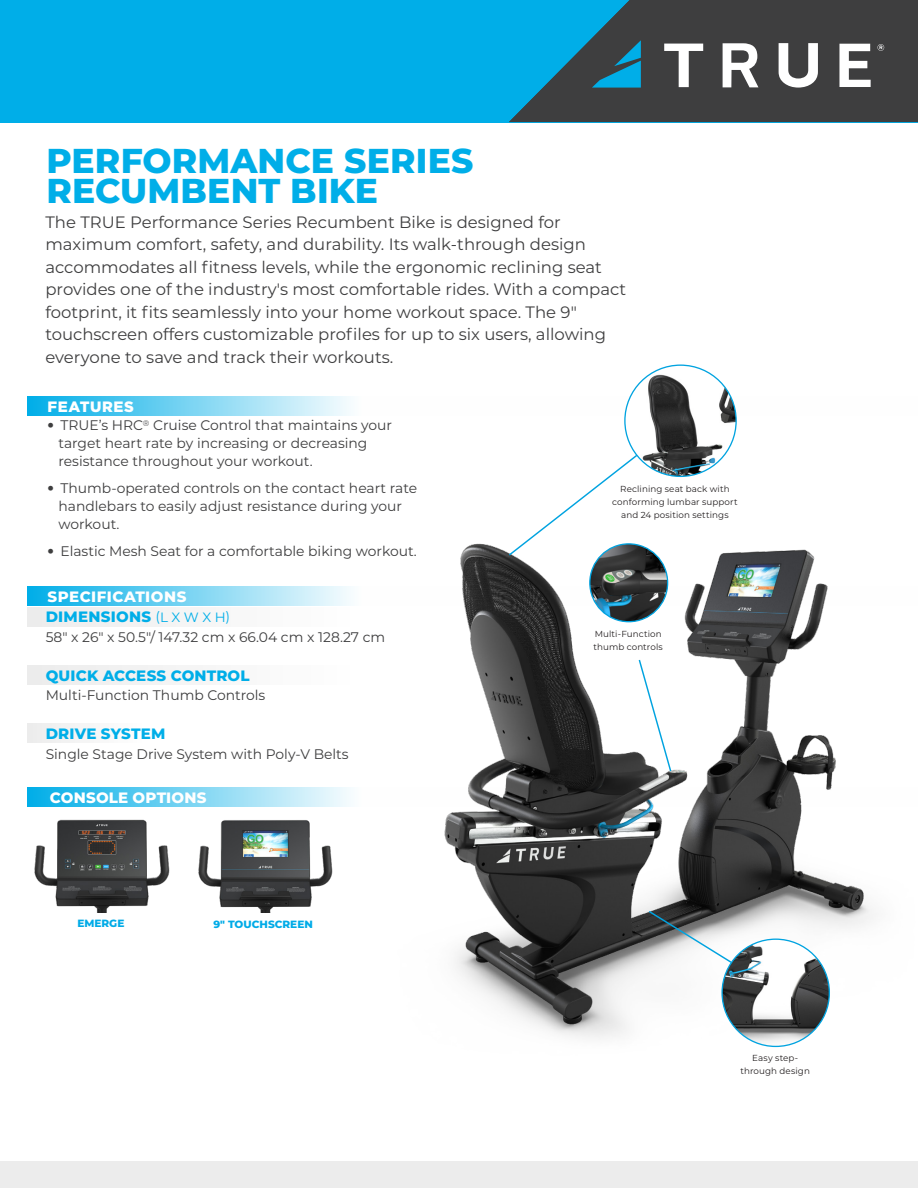
<style>
.page{position:relative;width:918px;height:1188px;background:#fff}
.page>*{position:absolute;margin:0;border:0;box-sizing:border-box;transform-origin:0 0}
.t1{font:800 34.5px "Montserrat";letter-spacing:.005em;color:#00aee8}
.t2{font:16.5px/22.5px "Montserrat";color:#3e3e3f}
.t3{font:800 15px "Montserrat";letter-spacing:.015em;color:#00aee8}
.Force{font:800 15px "Montserrat";letter-spacing:.02em;color:#fff}
.Force-2{font:900 15px "Gotham";letter-spacing:.04em;color:#fff}
.t4{font:13.8px "Montserrat";color:#3e3e3f}
.t5{font:800 10.5px "Montserrat";color:#00abe7}
.t6{font:8.7px/12.9px "Montserrat";letter-spacing:.015em;color:#231f20;text-align:center}
.s1{font-family:"Abel"}
.s2{font-weight:400;font-size:13.5px}
</style>
<div class="page">
<svg style="left:27px;top:787px;width:323px;height:20px;background:#79d4f2"></svg>
<svg style="left:27px;top:396px;width:710px;height:20px"></svg>
<div style="left:27px;top:607px;width:891px;height:19px;background:#f7f7f7"></div>
<svg style="left:27px;top:586px;width:323px;height:20px;background:#79d4f2"></svg>
<div style="left:27px;top:665px;width:891px;height:19px;background:#f7f7f7"></div>
<div style="left:27px;top:723px;width:365px;height:19px;background:linear-gradient(to right,#f4f4f4,#fff)"></div>
<div style="left:0;top:0;width:918px;height:122px;background:#00aee8"></div>
<svg style="left:509px;top:0;width:409px;height:122px;fill:#3e3e3f"></svg>
<img style="left:34px;top:819px;width:136px;height:93px">
<img style="left:198px;top:820px;width:135px;height:93px">
<img style="left:375px;top:543px;width:499px;height:505px">
<div style="left:0;top:1161px;width:918px;height:27px;background:#ececec"></div>
<svg style="left:592px;top:40px;width:49px;height:48px"></svg>
<svg style="left:779px;top:43px;width:39px;height:45px;background:#a5a5a5"></svg>
<svg style="left:839px;top:44px;width:32px;height:43px"></svg>
<svg style="left:664px;top:44px;width:39px;height:43px;background:#868687"></svg>
<svg style="left:723px;top:43px;width:35px;height:44px;background:#b4b4b4"></svg>
<svg style="left:878px;top:44px;width:6px;height:7px"></svg>
<svg style="left:647px;top:910px;width:86px;height:54px"></svg>
<svg style="left:638px;top:658px;width:34px;height:115px"></svg>
<svg style="left:507px;top:450px;width:135px;height:107px"></svg>
<img style="left:722px;top:939px;width:107px;height:107px;border-radius:54px">
<img style="left:590px;top:544px;width:78px;height:78px;border-radius:39px">
<div style="left:589px;top:543px;width:79px;height:79px;border:1px solid #00a3e0;border-radius:50%"></div>
<img style="left:625px;top:365px;width:111px;height:111px;border-radius:56px">
<p class="t1" style="left:46px;top:135px;width:429px">PERFORMANCE SERIES</p>
<p class="t1" style="left:46px;top:165px;width:333px">RECUMBENT BIKE</p>
<p class="t2" style="left:45px;top:210px;width:582px">The TRUE Performance Series Recumbent Bike is designed for maximum comfort, safety, and durability. Its walk-through design accommodates all fitness levels, while the ergonomic reclining seat provides one of the industry's most comfortable rides. With a compact footprint, it fits seamlessly into your home workout space. The 9" touchscreen offers customizable profiles for up to six users, allowing everyone to save and track their workouts.</p>
<p class="Force-2" style="left:48px;top:398px;width:88px">FEATURES</p>
<p class="t4" style="left:48px;top:416px;width:346px"><span class="s1">•</span> TRUE’s HRC<sup>®</sup> Cruise Control that maintains your</p>
<p class="t4" style="left:58px;top:434px;width:311px">target heart rate by increasing or decreasing</p>
<p class="t4" style="left:58px;top:452px;width:256px">resistance throughout your workout.</p>
<p class="t4" style="left:48px;top:479px;width:371px"><span class="s1">•</span> Thumb-operated controls on the contact heart rate</p>
<p class="t4" style="left:58px;top:497px;width:345px">handlebars to easily adjust resistance during your</p>
<p class="t4" style="left:58px;top:515px;width:62px">workout.</p>
<p class="t4" style="left:48px;top:542px;width:371px"><span class="s1">•</span> Elastic Mesh Seat for a comfortable biking workout.</p>
<p class="Force" style="left:48px;top:586px;width:140px">SPECIFICATIONS</p>
<p class="t3" style="left:46px;top:606px;width:186px">DIMENSIONS <span class="s2">(L X W X H)</span></p>
<p class="t4" style="left:46px;top:627px;width:341px">58" x 26" x 50.5"/ 147.32 cm x 66.04 cm x 128.27 cm</p>
<p class="t3" style="left:46px;top:664px;width:205px">QUICK ACCESS CONTROL</p>
<p class="t4" style="left:46px;top:686px;width:221px">Multi-Function Thumb Controls</p>
<p class="t3" style="left:46px;top:723px;width:121px">DRIVE SYSTEM</p>
<p class="t4" style="left:46px;top:744px;width:305px">Single Stage Drive System with Poly-V Belts</p>
<p class="Force" style="left:50px;top:787px;width:158px">CONSOLE OPTIONS</p>
<p class="t5" style="left:77px;top:916px;width:49px">EMERGE</p>
<p class="t5" style="left:213px;top:916px;width:101px">9" TOUCHSCREEN</p>
<p class="t6" style="left:612px;top:483px;width:127px">Reclining seat back with conforming lumbar support and 24 position settings</p>
<p class="t6" style="left:594px;top:627px;width:71px;text-align:left">Multi-Function thumb controls</p>
<p class="t6" style="left:740px;top:1051px;width:71px">Easy step&shy;through design</p>
</div>
